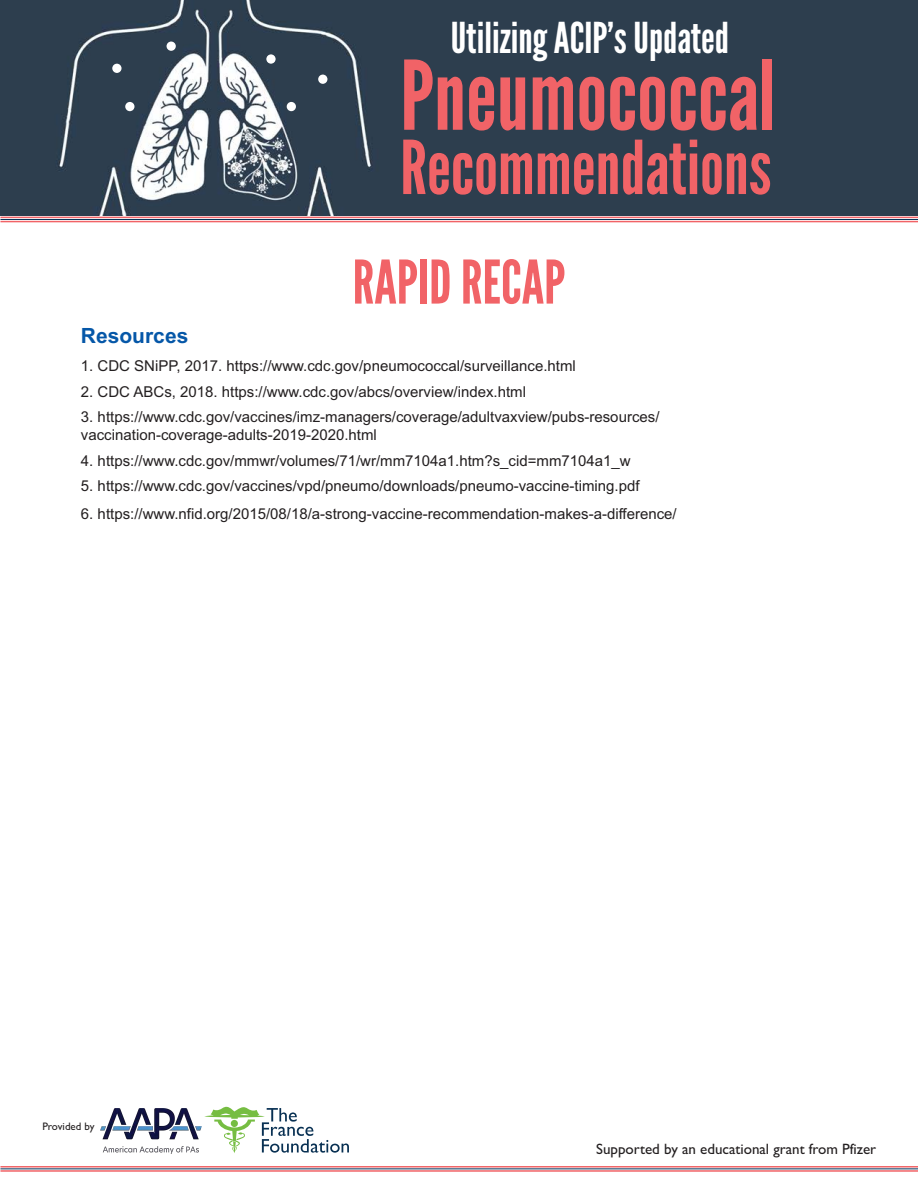
<style>
.page{position:relative;width:918px;height:1188px;background:#fff}
.page>*{position:absolute;margin:0;border:0;box-sizing:border-box;transform-origin:0 0}
.t1{font:95.55px "League Gothic";color:#f16367}
.t2{font:74.1px "League Gothic";color:#f16367}
.t3{font:60px "League Gothic";color:#f16367}
.t4{font:42.45px "League Gothic";color:#fff}
.t5{font:700 21px "Arial";color:#0557a8}
.t6{font:15px/18px "Arial";color:#231f20}
.t7{font:15px "Gill Sans";color:#231f20}
.t8{font:10.95px "Gill Sans";color:#231f20}
</style>
<div class="page">
<hr style="left:0;top:217px;width:918px;height:1px;background:#f16367">
<hr style="left:0;top:221px;width:918px;height:1px;background:#f16367">
<hr style="left:0;top:219px;width:918px;height:1px;background:#003158">
<img style="left:0;top:0;width:918px;height:216px">
<div style="left:318px;top:75px;width:9px;height:9px;background:#fff;border-radius:50%"></div>
<div style="left:167px;top:42px;width:9px;height:9px;background:#fff;border-radius:50%"></div>
<div style="left:112px;top:64px;width:10px;height:9px;background:#fff;border-radius:50%"></div>
<svg style="left:266px;top:54px;width:10px;height:10px"></svg>
<div style="left:287px;top:102px;width:9px;height:9px;background:#fff;border-radius:50%"></div>
<div style="left:125px;top:102px;width:9px;height:9px;background:#fff;border-radius:50%"></div>
<svg style="left:204px;top:1107px;width:145px;height:46px"></svg>
<img style="left:101px;top:1109px;width:101px;height:44px">
<hr style="left:0;top:1166px;width:918px;height:2px;background:#f16367">
<hr style="left:0;top:1170px;width:918px;height:2px;background:#f16367">
<hr style="left:0;top:1168px;width:918px;height:1px;background:#003158">
<p class="t4" style="left:451px;top:23px;width:280px">Utilizing ACIP’s Updated</p>
<p class="t1" style="left:400px;top:62px;width:377px">Pneumococcal</p>
<p class="t2" style="left:400px;top:141px;width:373px">Recommendations</p>
<p class="t3" style="left:353px;top:261px;width:214px">RAPID RECAP</p>
<p class="t5" style="left:81px;top:328px;width:109px">Resources</p>
<p class="t6" style="left:81px;top:359px;width:496px">1. CDC SNiPP, 2017. https://www.cdc.gov/pneumococcal/surveillance.html</p>
<p class="t6" style="left:81px;top:384px;width:447px">2. CDC ABCs, 2018. https://www.cdc.gov/abcs/overview/index.html</p>
<p class="t6" style="left:81px;top:410px;width:580px">3. https://www.cdc.gov/vaccines/imz-managers/coverage/adultvaxview/pubs-resources/ vaccination-coverage-adults-2019-2020.html</p>
<p class="t6" style="left:81px;top:453px;width:551px">4. https://www.cdc.gov/mmwr/volumes/71/wr/mm7104a1.htm?s_cid=mm7104a1_w</p>
<p class="t6" style="left:81px;top:479px;width:560px">5. https://www.cdc.gov/vaccines/vpd/pneumo/downloads/pneumo-vaccine-timing.pdf</p>
<p class="t6" style="left:81px;top:506px;width:597px">6. https://www.nfid.org/2015/08/18/a-strong-vaccine-recommendation-makes-a-difference/</p>
<p class="t8" style="left:42px;top:1122px;width:54px">Provided by</p>
<p class="t7" style="left:596px;top:1144px;width:282px">Supported by an educational grant from Pfizer</p>
</div>
